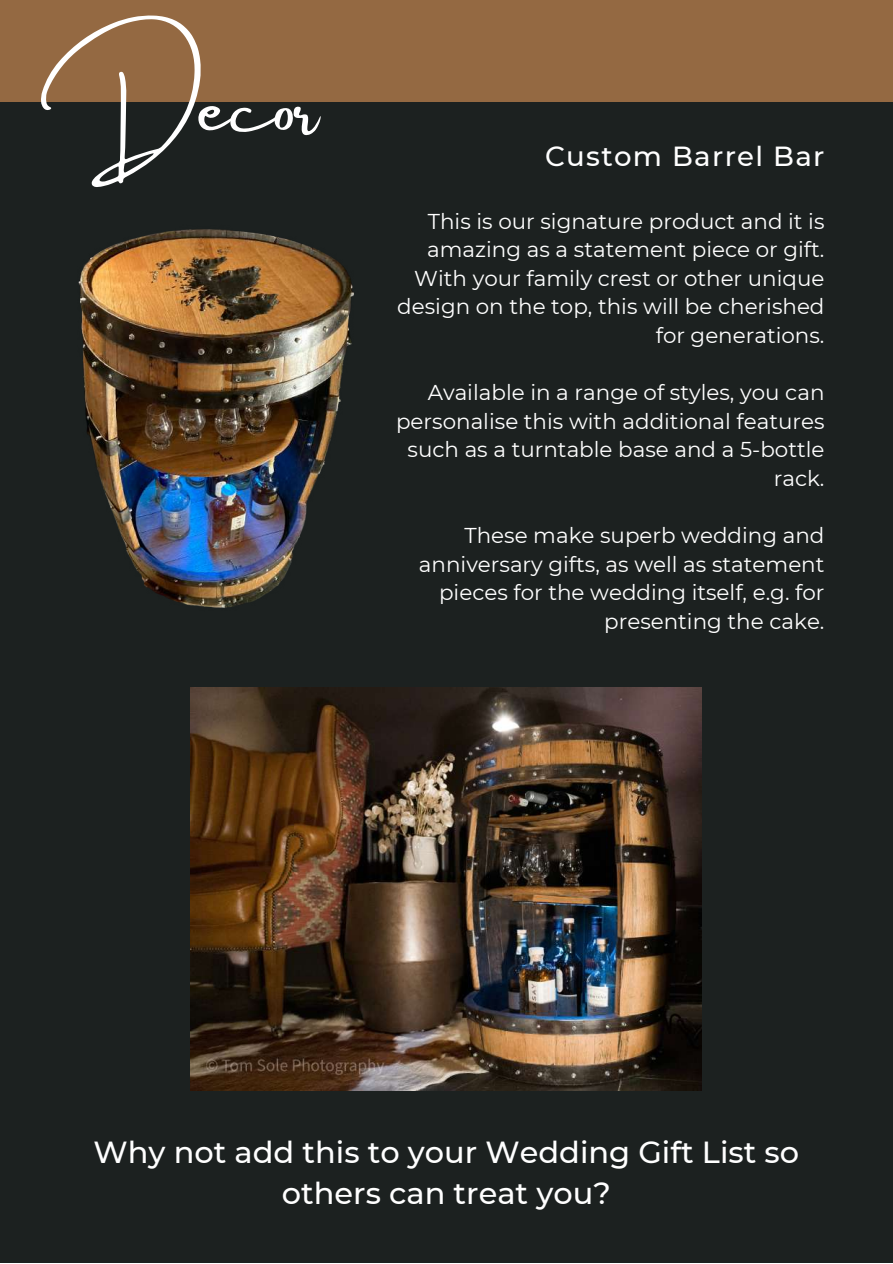
<style>
.page{position:relative;width:893px;height:1264px;background:#fff}
.page>*{position:absolute;margin:0;border:0;box-sizing:border-box;transform-origin:0 0}
.t1{font:76.5px "Amsterdam Two";color:#fff}
.t2{font:500 30.45px/40.5px "Montserrat";color:#fff;text-align:center}
.t3{font:500 27.6px "Montserrat";letter-spacing:.045em;color:#fff}
.t4{font:21.45px/28.7px "Montserrat";color:#fff;text-align:right}
</style>
<div class="page">
<div style="left:0;top:0;width:892px;height:1262px;background:#1c2120"></div>
<img style="left:191px;top:688px;width:510px;height:402px">
<img style="left:78px;top:229px;width:276px;height:379px">
<div style="left:0;top:0;width:892px;height:102px;background:#946942"></div>
<h1 class="t1" style="left:76px;top:64px;width:243px">Decor</h1>
<p class="t3" style="left:545px;top:139px;width:281px">Custom Barrel Bar</p>
<p class="t4" style="left:397px;top:207px;width:428px">This is our signature product and it is amazing as a statement piece or gift.<br>With your family crest or other unique design on the top, this will be cherished for generations.</p>
<p class="t4" style="left:396px;top:378px;width:430px">Available in a range of styles, you can personalise this with additional features such as a turntable base and a 5-bottle rack.</p>
<p class="t4" style="left:419px;top:521px;width:407px">These make superb wedding and anniversary gifts, as well as statement pieces for the wedding itself, e.g. for presenting the cake.</p>
<h2 class="t2" style="left:94px;top:1131px;width:707px">Why not add this to your Wedding Gift List so others can treat you?</h2>
</div>
